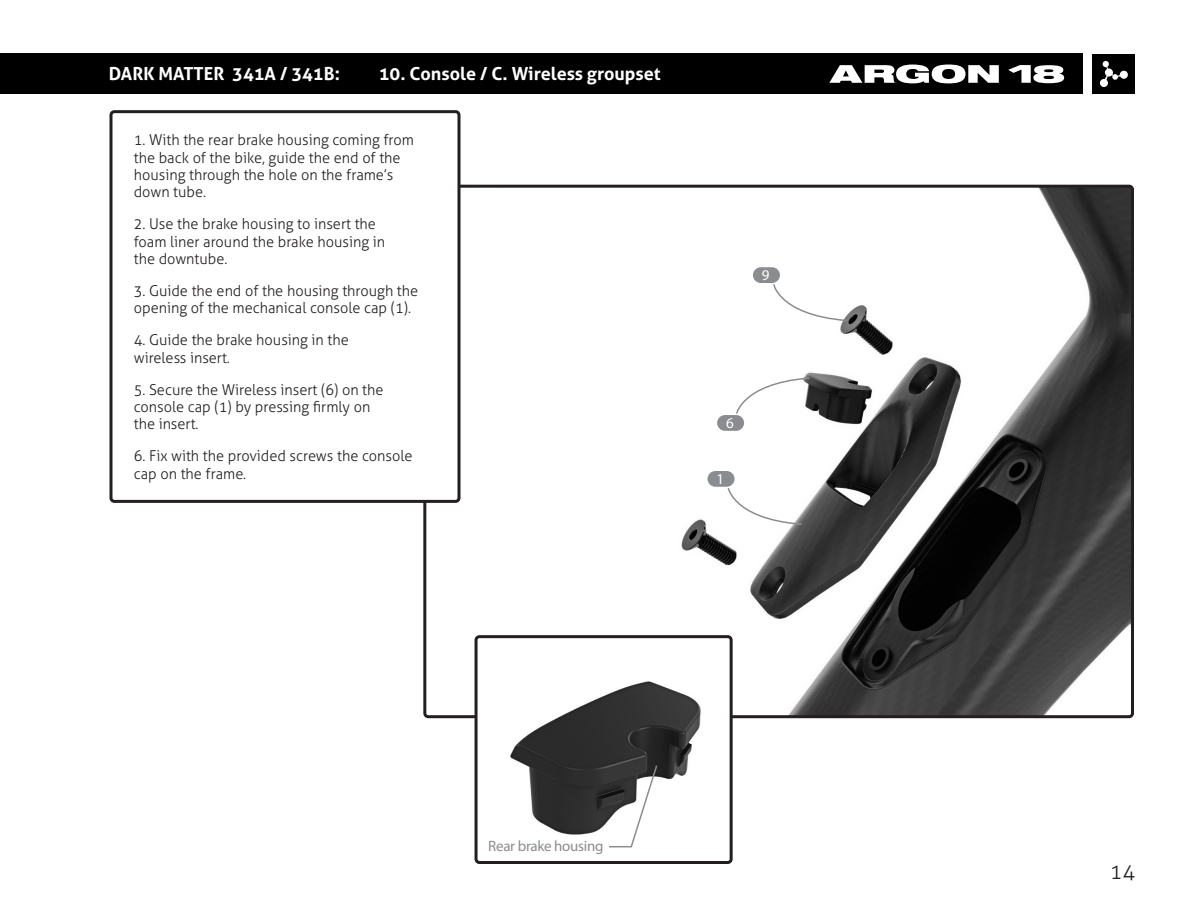
<style>
.page{position:relative;width:1188px;height:918px;background:#fff}
.page>*{position:absolute;margin:0;border:0;box-sizing:border-box;transform-origin:0 0}
.t1{font:300 21px "Aller";color:#231f20}
.page_title{font:700 18px "Aller";color:#fff}
.liste{font:300 15px/17.2px "Aller";color:#231f20}
.image_title{font:15px "Myriad Pro";letter-spacing:-.02em;color:#8a8c8f}
.image_title-2{font:15px "Myriad Pro";color:#fff}
</style>
<div class="page">
<img style="left:458px;top:189px;width:672px;height:525px">
<img style="left:479px;top:639px;width:250px;height:196px">
<div style="left:475px;top:635px;width:258px;height:229px;border:3px solid #231f20;border-radius:3px"></div>
<div style="left:109px;top:110px;width:351px;height:393px;border:3px solid #231f20;border-radius:3px"></div>
<svg style="left:734px;top:376px;width:77px;height:43px"></svg>
<div style="left:716px;top:414px;width:29px;height:18px;background:#8a8c8f;border-radius:9px"></div>
<div style="left:716px;top:414px;width:30px;height:18px;border:2px solid #fff;border-radius:9px"></div>
<svg style="left:726px;top:483px;width:77px;height:43px"></svg>
<div style="left:707px;top:470px;width:28px;height:18px;background:#8a8c8f;border-radius:9px"></div>
<div style="left:706px;top:469px;width:30px;height:19px;border:2px solid #fff;border-radius:9px"></div>
<div style="left:0;top:54px;width:1083px;height:40px;background:#000"></div>
<svg style="left:829px;top:65px;width:170px;height:18px"></svg>
<svg style="left:1008px;top:65px;width:56px;height:18px"></svg>
<div style="left:1093px;top:54px;width:42px;height:40px;background:#000"></div>
<svg style="left:1100px;top:61px;width:28px;height:26px"></svg>
<svg style="left:608px;top:764px;width:51px;height:84px"></svg>
<svg style="left:771px;top:279px;width:78px;height:43px"></svg>
<div style="left:752px;top:266px;width:29px;height:18px;background:#8a8c8f;border-radius:9px"></div>
<div style="left:751px;top:266px;width:30px;height:19px;border:2px solid #fff;border-radius:9px"></div>
<p class="page_title" style="left:109px;top:63px;width:233px">DARK MATTER 341A / 341B:</p>
<p class="page_title" style="left:379px;top:63px;width:284px">10. Console / C. Wireless groupset</p>
<p class="liste" style="left:134px;top:132px;width:282px">1. With the rear brake housing coming from the back of the bike, guide the end of the housing through the hole on the frame’s down tube.</p>
<p class="liste" style="left:134px;top:215px;width:253px">2. Use the brake housing to insert the foam liner around the brake housing in the downtube.</p>
<p class="liste" style="left:134px;top:282px;width:286px">3. Guide the end of the housing through the opening of the mechanical console cap (1).</p>
<p class="liste" style="left:134px;top:331px;width:217px">4. Guide the brake housing in the wireless insert.</p>
<p class="liste" style="left:134px;top:381px;width:251px">5. Secure the Wireless insert (6) on the console cap (1) by pressing firmly on the insert.</p>
<p class="liste" style="left:134px;top:447px;width:280px">6. Fix with the provided screws the console cap on the frame.</p>
<p class="image_title-2" style="left:762px;top:266px;width:9px">9</p>
<p class="image_title-2" style="left:726px;top:414px;width:9px">6</p>
<p class="image_title-2" style="left:716px;top:470px;width:9px">1</p>
<p class="image_title" style="left:488px;top:837px;width:117px">Rear brake housing</p>
<p class="t1" style="left:1110px;top:859px;width:27px">14</p>
</div>
